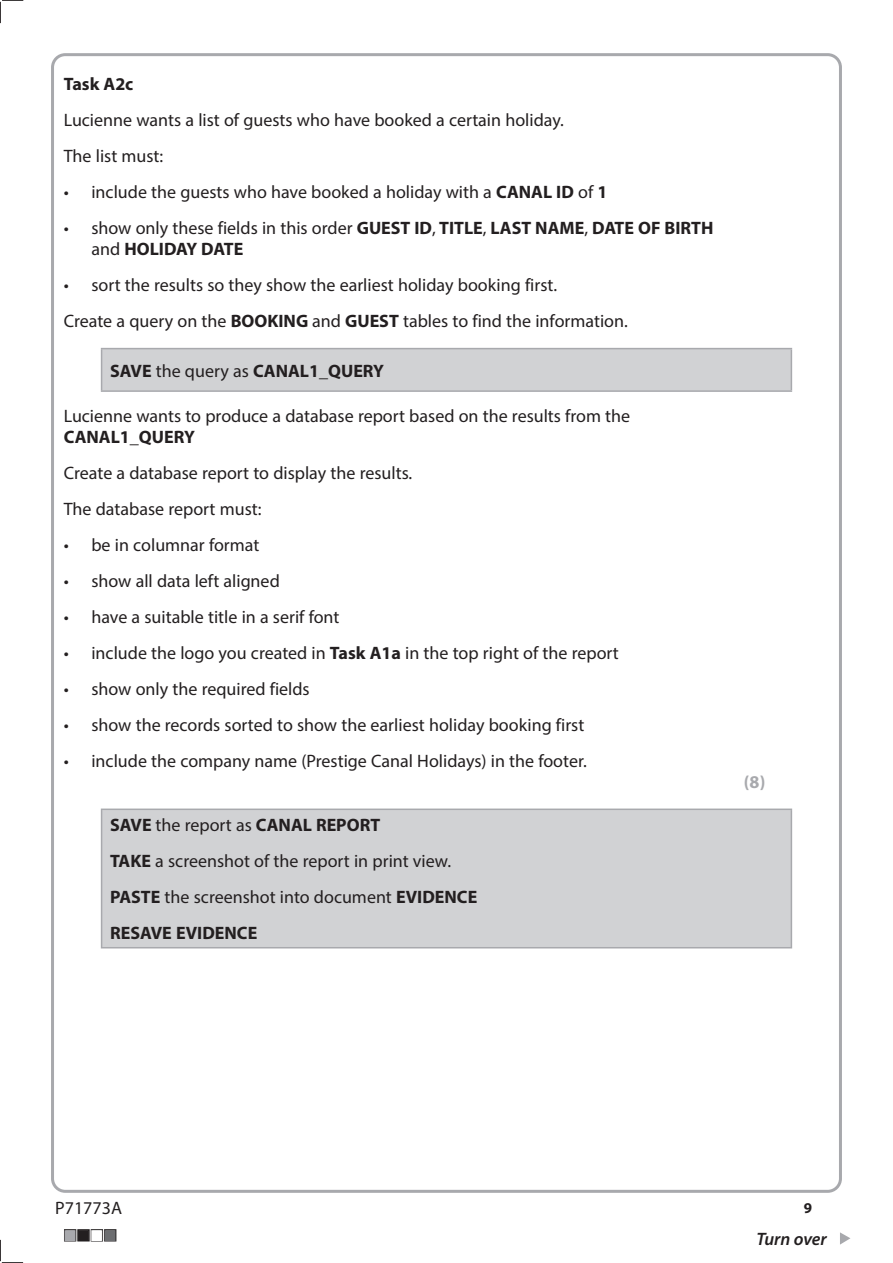
<style>
.page{position:relative;width:893px;height:1263px;background:#fff}
.page>*{position:absolute;margin:0;border:0;box-sizing:border-box;transform-origin:0 0}
.t1{font:18px/36px "Myriad Pro";color:#231f20}
.t2{font:700 18px/21px "Myriad Pro";color:#231f20}
.t3{font:italic 600 18px "Myriad Pro";letter-spacing:-.005em;color:#231f20}
.t4{font:700 18px "Myriad Pro";color:#a8a9ad}
.t5{font:700 15px "Myriad Pro";color:#231f20}
.s1{font-weight:700}
.s2{font-weight:400}
</style>
<div class="page">
<svg style="left:0;top:0;width:23px;height:23px"></svg>
<svg style="left:0;top:1240px;width:23px;height:23px"></svg>
<svg style="left:840px;top:1232px;width:10px;height:12px"></svg>
<div style="left:102px;top:349px;width:689px;height:42px;background:#d1d2d4"></div>
<hr style="left:101px;top:349px;width:1px;height:41px;background:#a8a9ad">
<hr style="left:101px;top:348px;width:691px;height:1px;background:#a8a9ad">
<hr style="left:791px;top:349px;width:1px;height:41px;background:#a8a9ad">
<hr style="left:101px;top:390px;width:691px;height:2px;background:#a8a9ad">
<div style="left:102px;top:809px;width:689px;height:139px;background:#d1d2d4"></div>
<hr style="left:101px;top:810px;width:1px;height:137px;background:#a8a9ad">
<hr style="left:101px;top:808px;width:691px;height:2px;background:#a8a9ad">
<hr style="left:791px;top:810px;width:1px;height:137px;background:#a8a9ad">
<hr style="left:101px;top:947px;width:691px;height:1px;background:#a8a9ad">
<p class="t2" style="left:64px;top:73px;width:71px">Task A2c</p>
<p class="t1" style="left:64px;top:102px;width:502px">Lucienne wants a list of guests who have booked a certain holiday.<br>The list must:</p>
<p class="t1" style="left:64px;top:174px;width:545px">• include the guests who have booked a holiday with a <span class="s1">CANAL ID</span> of <span class="s1">1</span></p>
<p class="t2" style="left:91px;top:217px;width:623px;text-indent:-28px"><span class="s2">• show only these fields in this order</span> GUEST ID<span class="s2">,</span> TITLE<span class="s2">,</span> LAST NAME<span class="s2">,</span> DATE OF BIRTH <span class="s2">and</span> HOLIDAY DATE</p>
<p class="t1" style="left:64px;top:267px;width:566px">• sort the results so they show the earliest holiday booking first.<br>Create a query on the <span class="s1">BOOKING</span> and <span class="s1">GUEST</span> tables to find the information.</p>
<p class="t2" style="left:110px;top:359px;width:276px">SAVE <span class="s2">the query as</span> CANAL1_QUERY</p>
<p class="t1" style="left:64px;top:397px;width:568px">Lucienne wants to produce a database report based on the results from the</p>
<p class="t2" style="left:64px;top:426px;width:133px">CANAL1_QUERY</p>
<p class="t1" style="left:64px;top:454px;width:350px">Create a database report to display the results.<br>The database report must:</p>
<p class="t1" style="left:64px;top:526px;width:197px">• be in columnar format</p>
<p class="t1" style="left:64px;top:562px;width:218px">• show all data left aligned</p>
<p class="t1" style="left:64px;top:598px;width:277px">• have a suitable title in a serif font</p>
<p class="t1" style="left:64px;top:634px;width:557px">• include the logo you created in <span class="s1">Task A1a</span> in the top right of the report</p>
<p class="t1" style="left:64px;top:670px;width:247px">• show only the required fields</p>
<p class="t1" style="left:64px;top:706px;width:522px">• show the records sorted to show the earliest holiday booking first</p>
<p class="t1" style="left:64px;top:742px;width:524px">• include the company name (Prestige Canal Holidays) in the footer.</p>
<p class="t1" style="left:110px;top:807px;width:369px"><span class="s1">SAVE</span> the report as <span class="s1">CANAL REPORT<br>TAKE</span> a screenshot of the report in print view.<br><span class="s1">PASTE</span> the screenshot into document <span class="s1">EVIDENCE RESAVE EVIDENCE</span></p>
<p class="t4" style="left:744px;top:770px;width:23px">(8)</p>
<p class="t1" style="left:55px;top:1189px;width:68px">P71773A</p>
<p class="t5" style="left:804px;top:1198px;width:10px">9</p>
<p class="t3" style="left:756px;top:1227px;width:72px">Turn over</p>
</div>
